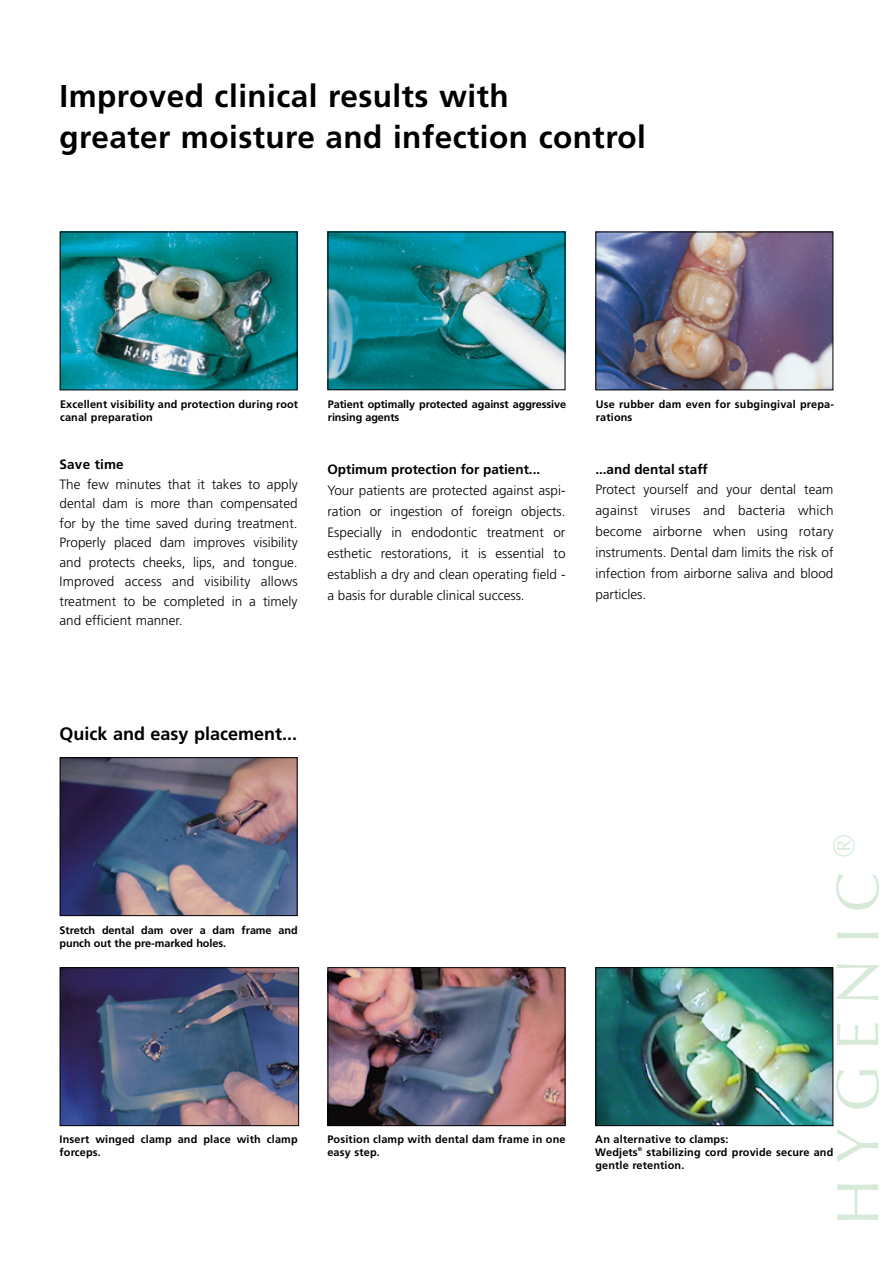
<style>
.page{position:relative;width:893px;height:1263px;background:#fff}
.page>*{position:absolute;margin:0;border:0;box-sizing:border-box;transform-origin:0 0}
.t1{font:60px "Optima";color:#d6ead7}
.t2{font:700 31.5px/40.5px "Frutiger";letter-spacing:.015em;color:#000}
.t3{font:700 18px "Frutiger";color:#000}
.t4{font:300 13.5px/21px "Frutiger";color:#000;text-align:justify}
.t5{font:700 13.5px "Frutiger";color:#000}
.t6{font:700 10.8px/13px "Frutiger";letter-spacing:.015em;color:#000}
.t7{font:700 10.8px/13px "Frutiger";letter-spacing:-.005em;color:#000}
.t8{font:700 10.8px/13px "Frutiger";letter-spacing:-.01em;color:#000}
</style>
<div class="page">
<img style="left:62px;top:234px;width:233px;height:154px">
<img style="left:330px;top:234px;width:233px;height:154px">
<img style="left:598px;top:234px;width:233px;height:154px">
<img style="left:598px;top:969px;width:233px;height:155px">
<div style="left:596px;top:967px;width:237px;height:159px;border:1px solid #000"></div>
<img style="left:330px;top:969px;width:233px;height:155px">
<div style="left:328px;top:967px;width:237px;height:159px;border:1px solid #000"></div>
<img style="left:62px;top:759px;width:233px;height:155px">
<div style="left:60px;top:757px;width:237px;height:159px;border:1px solid #000"></div>
<img style="left:62px;top:969px;width:235px;height:155px">
<div style="left:60px;top:967px;width:239px;height:159px;border:1px solid #000"></div>
<h2 class="t2" style="left:60px;top:76px;width:588px">Improved clinical results with<br>greater moisture and infection control</h2>
<p class="t6" style="left:60px;top:397px;width:240px">Excellent visibility and protection during root canal preparation</p>
<p class="t8" style="left:328px;top:397px;width:240px">Patient optimally protected against aggressive rinsing agents</p>
<p class="t6" style="left:596px;top:397px;width:240px">Use rubber dam even for subgingival prepa&shy;rations</p>
<p class="t5" style="left:60px;top:457px;width:66px">Save time</p>
<p class="t4" style="left:60px;top:475px;width:240px;line-height:19.5px">The few minutes that it takes to apply dental dam is more than compensated for by the time saved during treatment.<br>Properly placed dam improves visibility and protects cheeks, lips, and tongue.<br>Improved access and visibility allows treatment to be completed in a timely and efficient manner.</p>
<p class="t5" style="left:327px;top:461px;width:214px">Optimum protection for patient...</p>
<p class="t4" style="left:327px;top:480px;width:240px">Your patients are protected against aspi&shy;ration or ingestion of foreign objects.<br>Especially in endodontic treatment or esthetic restorations, it is essential to establish a dry and clean operating field - a basis for durable clinical success.</p>
<p class="t5" style="left:595px;top:461px;width:114px">...and dental staff</p>
<p class="t4" style="left:595px;top:479px;width:240px">Protect yourself and your dental team against viruses and bacteria which become airborne when using rotary instruments. Dental dam limits the risk of infection from airborne saliva and blood particles.</p>
<h3 class="t3" style="left:60px;top:723px;width:239px">Quick and easy placement...</h3>
<p class="t7" style="left:60px;top:924px;width:240px">Stretch dental dam over a dam frame and punch out the pre-marked holes.</p>
<p class="t6" style="left:60px;top:1132px;width:240px">Insert winged clamp and place with clamp forceps.</p>
<h1 class="t1" style="left:823px;top:1225px;width:392px;rotate:-90deg">HYGENIC <sup>®</sup></h1>
<p class="t6" style="left:327px;top:1132px;width:240px">Position clamp with dental dam frame in one easy step.</p>
<p class="t6" style="left:595px;top:1132px;width:240px">An alternative to clamps:<br>Wedjets<sup>®</sup> stabilizing cord provide secure and gentle retention.</p>
</div>
